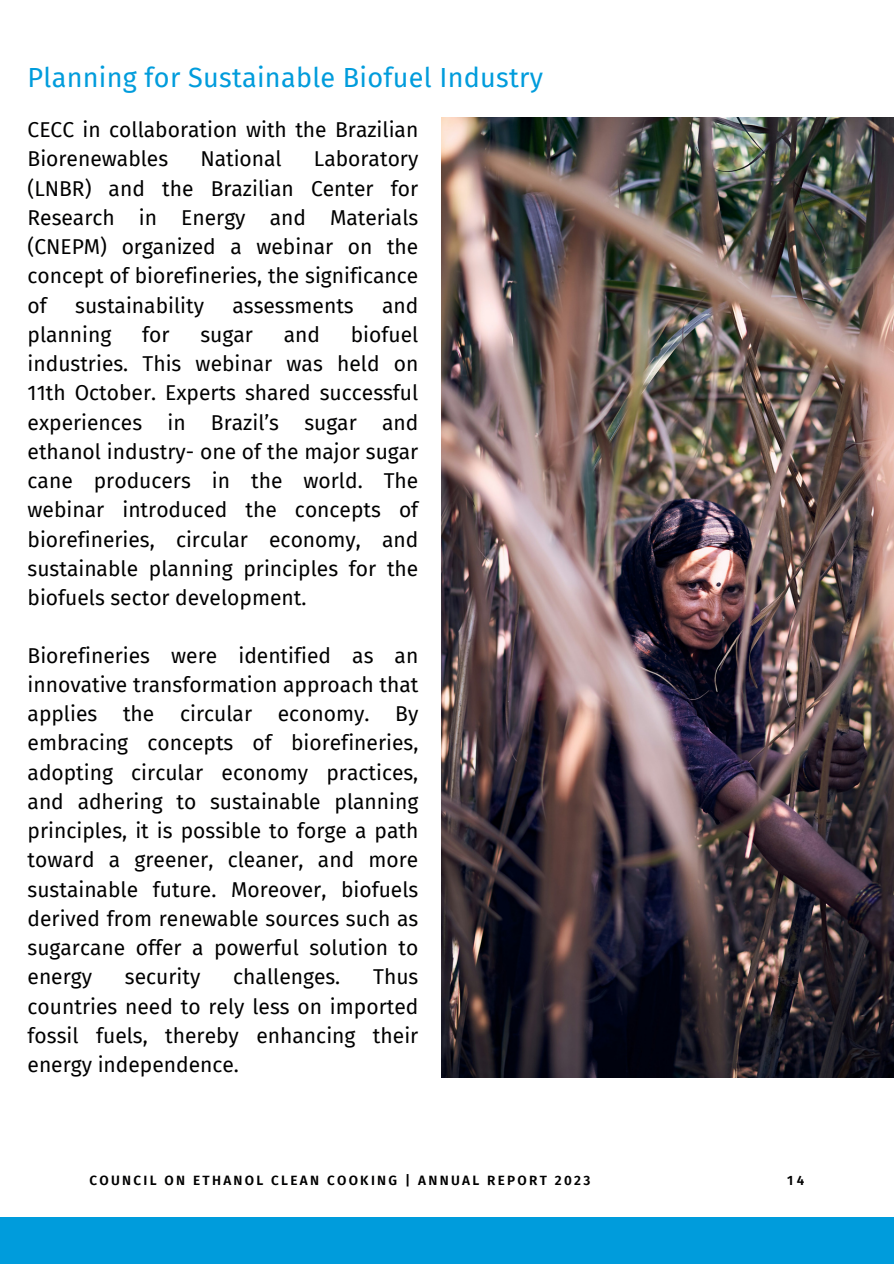
<style>
.page{position:relative;width:894px;height:1264px;background:#fff}
.page>*{position:absolute;margin:0;border:0;box-sizing:border-box;transform-origin:0 0}
.t1{font:27px "Fira Sans";letter-spacing:.01em;color:#009cdc}
.t2{font:21px/29.2px "Fira Sans";color:#000001;text-align:justify}
.t3{font:600 13.5px "Fira Sans";letter-spacing:.17em;color:#000001}
</style>
<div class="page">
<div style="left:0;top:1217px;width:893px;height:46px;background:#009cdc"></div>
<img style="left:441px;top:118px;width:452px;height:959px">
<p class="t1" style="left:28px;top:61px;width:517px">Planning for Sustainable Biofuel Industry</p>
<p class="t2" style="left:28px;top:115px;width:392px">CECC in collaboration with the Brazilian<br>Biorenewables</p>
<p class="t2" style="left:200px;top:145px;width:83px">National</p>
<p class="t2" style="left:28px;top:145px;width:392px;text-indent:286px">Laboratory (LNBR) and the Brazilian Center for Research in Energy and Materials (CNEPM) organized a webinar on the concept of biorefineries, the significance of</p>
<p class="t2" style="left:75px;top:291px;width:130px">sustainability</p>
<p class="t2" style="left:232px;top:291px;width:123px">assessments</p>
<p class="t2" style="left:382px;top:291px;width:38px">and</p>
<p class="t2" style="left:28px;top:320px;width:85px">planning</p>
<p class="t2" style="left:142px;top:320px;width:29px">for</p>
<p class="t2" style="left:200px;top:320px;width:54px">sugar</p>
<p class="t2" style="left:284px;top:320px;width:38px">and</p>
<p class="t2" style="left:28px;top:320px;width:392px;text-indent:323px">biofuel industries. This webinar was held on 11th October. Experts shared successful experiences in Brazil’s sugar and ethanol industry- one of the major sugar cane producers in the world. The webinar introduced the concepts of biorefineries, circular economy, and sustainable planning principles for the biofuels sector development.</p>
<p class="t2" style="left:28px;top:641px;width:392px">Biorefineries were identified as an innovative transformation approach that applies the circular economy. By embracing concepts of biorefineries, adopting circular economy practices, and adhering to sustainable planning principles, it is possible to forge a path toward a greener, cleaner, and more sustainable future. Moreover, biofuels derived from renewable sources such as sugarcane offer a powerful solution to energy</p>
<p class="t2" style="left:125px;top:962px;width:77px">security</p>
<p class="t2" style="left:233px;top:962px;width:108px">challenges.</p>
<p class="t2" style="left:28px;top:962px;width:392px;text-indent:345px">Thus countries need to rely less on imported fossil fuels, thereby enhancing their energy independence.</p>
<p class="t3" style="left:89px;top:1172px;width:502px">COUNCIL ON ETHANOL CLEAN COOKING | ANNUAL REPORT 2023</p>
<p class="t3" style="left:787px;top:1172px;width:19px">14</p>
</div>
